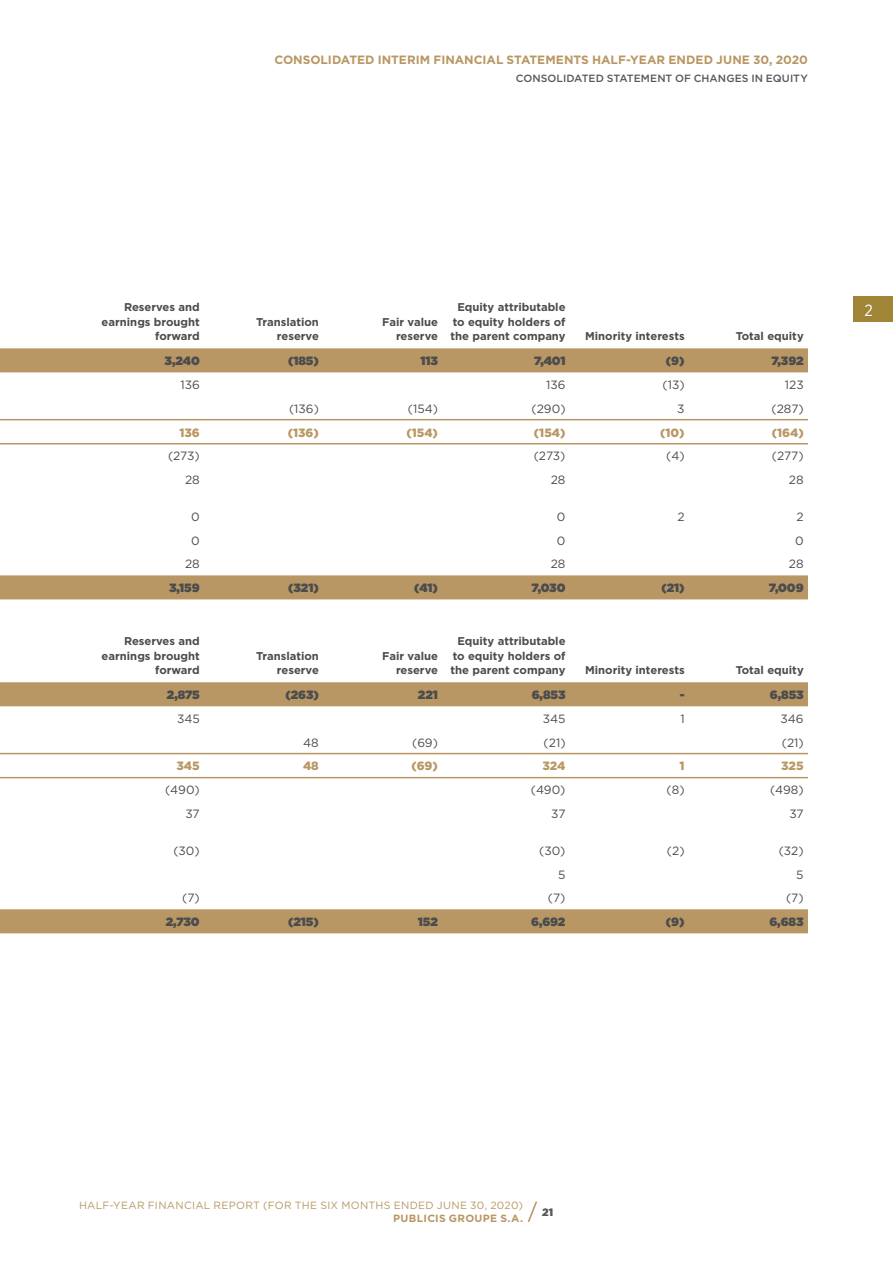
<style>
.page{position:relative;width:893px;height:1263px;background:#fff}
.page>*{position:absolute;margin:0;border:0;box-sizing:border-box;transform-origin:0 0}
.t1{font:16.2px "Gotham Narrow";color:#fff}
.t2{font:12px "Gotham";color:#4b4c4d}
.t3{font:900 12px "Gotham";color:#4b4c4d}
.t4{font:700 12px "Gotham";color:#b99764}
.t5{font:900 12px "Gotham";color:#b99764}
.t6{font:700 11.25px/14.2px "Gotham";color:#4b4c4d;text-align:right}
.t7{font:10.5px "Gotham";letter-spacing:.025em;color:#b99764}
.t8{font:500 10.5px "Gotham";letter-spacing:.005em;color:#57585a}
.t9{font:700 10.5px "Gotham";letter-spacing:.025em;color:#b99764}
.t10{font:700 10.5px "Gotham";color:#57585a}
</style>
<div class="page">
<div style="left:854px;top:296px;width:39px;height:26px;background:#9f8535"></div>
<svg style="left:0;top:348px;width:808px;height:251px"></svg>
<hr style="left:0;top:419px;width:85px;height:1px;background:#b99764">
<hr style="left:85px;top:419px;width:723px;height:1px;background:#b99764">
<hr style="left:0;top:443px;width:85px;height:1px;background:#b99764">
<hr style="left:85px;top:443px;width:723px;height:1px;background:#b99764">
<svg style="left:0;top:682px;width:808px;height:251px"></svg>
<hr style="left:0;top:753px;width:85px;height:1px;background:#b99764">
<hr style="left:85px;top:753px;width:723px;height:1px;background:#b99764">
<hr style="left:0;top:777px;width:85px;height:1px;background:#b99764">
<hr style="left:85px;top:777px;width:723px;height:1px;background:#b99764">
<svg style="left:527px;top:1201px;width:10px;height:21px"></svg>
<p class="t4" style="left:274px;top:54px;width:535px">CONSOLIDATED INTERIM FINANCIAL STATEMENTS HALF-YEAR ENDED JUNE 30, 2020</p>
<p class="t8" style="left:516px;top:74px;width:294px">CONSOLIDATED STATEMENT OF CHANGES IN EQUITY</p>
<p class="t6" style="left:102px;top:301px;width:100px">Reserves and earnings brought forward</p>
<p class="t6" style="left:256px;top:315px;width:64px">Translation reserve</p>
<p class="t6" style="left:382px;top:315px;width:57px">Fair value reserve</p>
<p class="t6" style="left:451px;top:301px;width:116px;text-align:justify;text-indent:7px">Equity attributable to equity holders of the parent company</p>
<p class="t6" style="left:585px;top:330px;width:101px">Minority interests</p>
<p class="t6" style="left:736px;top:330px;width:69px">Total equity</p>
<p class="t3" style="left:165px;top:356px;width:37px">3,240</p>
<p class="t3" style="left:288px;top:356px;width:32px">(185)</p>
<p class="t3" style="left:420px;top:356px;width:19px">113</p>
<p class="t3" style="left:534px;top:356px;width:33px">7,401</p>
<p class="t3" style="left:666px;top:356px;width:20px">(9)</p>
<p class="t3" style="left:771px;top:356px;width:34px">7,392</p>
<p class="t2" style="left:180px;top:379px;width:21px">136</p>
<p class="t2" style="left:546px;top:379px;width:21px">136</p>
<p class="t2" style="left:662px;top:379px;width:24px">(13)</p>
<p class="t2" style="left:785px;top:379px;width:20px">123</p>
<p class="t2" style="left:289px;top:403px;width:31px">(136)</p>
<p class="t2" style="left:408px;top:403px;width:32px">(154)</p>
<p class="t2" style="left:531px;top:403px;width:35px">(290)</p>
<p class="t2" style="left:677px;top:403px;width:9px">3</p>
<p class="t2" style="left:771px;top:403px;width:34px">(287)</p>
<p class="t5" style="left:179px;top:427px;width:22px">136</p>
<p class="t5" style="left:288px;top:427px;width:33px">(136)</p>
<p class="t5" style="left:406px;top:427px;width:33px">(154)</p>
<p class="t5" style="left:534px;top:427px;width:33px">(154)</p>
<p class="t5" style="left:660px;top:427px;width:26px">(10)</p>
<p class="t5" style="left:772px;top:427px;width:33px">(164)</p>
<p class="t2" style="left:168px;top:451px;width:33px">(273)</p>
<p class="t2" style="left:534px;top:451px;width:33px">(273)</p>
<p class="t2" style="left:666px;top:451px;width:20px">(4)</p>
<p class="t2" style="left:772px;top:451px;width:33px">(277)</p>
<p class="t2" style="left:185px;top:474px;width:16px">28</p>
<p class="t2" style="left:551px;top:474px;width:16px">28</p>
<p class="t2" style="left:789px;top:474px;width:16px">28</p>
<p class="t2" style="left:191px;top:511px;width:10px">0</p>
<p class="t2" style="left:557px;top:511px;width:10px">0</p>
<p class="t2" style="left:677px;top:511px;width:9px">2</p>
<p class="t2" style="left:796px;top:511px;width:9px">2</p>
<p class="t2" style="left:191px;top:535px;width:10px">0</p>
<p class="t2" style="left:557px;top:535px;width:10px">0</p>
<p class="t2" style="left:795px;top:535px;width:10px">0</p>
<p class="t2" style="left:185px;top:559px;width:16px">28</p>
<p class="t2" style="left:551px;top:559px;width:16px">28</p>
<p class="t2" style="left:789px;top:559px;width:16px">28</p>
<p class="t3" style="left:169px;top:583px;width:32px">3,159</p>
<p class="t3" style="left:288px;top:583px;width:32px">(321)</p>
<p class="t3" style="left:414px;top:583px;width:25px">(41)</p>
<p class="t3" style="left:532px;top:583px;width:35px">7,030</p>
<p class="t3" style="left:661px;top:583px;width:25px">(21)</p>
<p class="t3" style="left:769px;top:583px;width:36px">7,009</p>
<p class="t6" style="left:102px;top:635px;width:100px">Reserves and earnings brought forward</p>
<p class="t6" style="left:256px;top:649px;width:64px">Translation reserve</p>
<p class="t6" style="left:382px;top:649px;width:57px">Fair value reserve</p>
<p class="t6" style="left:451px;top:635px;width:116px;text-align:justify;text-indent:7px">Equity attributable to equity holders of the parent company</p>
<p class="t6" style="left:585px;top:664px;width:101px">Minority interests</p>
<p class="t6" style="left:736px;top:664px;width:69px">Total equity</p>
<p class="t3" style="left:167px;top:690px;width:34px">2,875</p>
<p class="t3" style="left:285px;top:690px;width:35px">(263)</p>
<p class="t3" style="left:418px;top:690px;width:22px">221</p>
<p class="t3" style="left:532px;top:690px;width:35px">6,853</p>
<p class="t3" style="left:680px;top:690px;width:6px">-</p>
<p class="t3" style="left:770px;top:690px;width:35px">6,853</p>
<p class="t2" style="left:177px;top:713px;width:24px">345</p>
<p class="t2" style="left:543px;top:713px;width:24px">345</p>
<p class="t2" style="left:680px;top:713px;width:6px">1</p>
<p class="t2" style="left:780px;top:713px;width:25px">346</p>
<p class="t2" style="left:303px;top:737px;width:17px">48</p>
<p class="t2" style="left:412px;top:737px;width:27px">(69)</p>
<p class="t2" style="left:544px;top:737px;width:23px">(21)</p>
<p class="t2" style="left:782px;top:737px;width:23px">(21)</p>
<p class="t5" style="left:176px;top:761px;width:25px">345</p>
<p class="t5" style="left:303px;top:761px;width:17px">48</p>
<p class="t5" style="left:411px;top:761px;width:28px">(69)</p>
<p class="t5" style="left:542px;top:761px;width:25px">324</p>
<p class="t5" style="left:679px;top:761px;width:7px">1</p>
<p class="t5" style="left:781px;top:761px;width:24px">325</p>
<p class="t2" style="left:165px;top:785px;width:36px">(490)</p>
<p class="t2" style="left:531px;top:785px;width:36px">(490)</p>
<p class="t2" style="left:667px;top:785px;width:19px">(8)</p>
<p class="t2" style="left:770px;top:785px;width:35px">(498)</p>
<p class="t2" style="left:186px;top:808px;width:16px">37</p>
<p class="t2" style="left:551px;top:808px;width:16px">37</p>
<p class="t2" style="left:789px;top:808px;width:16px">37</p>
<p class="t2" style="left:173px;top:845px;width:28px">(30)</p>
<p class="t2" style="left:539px;top:845px;width:28px">(30)</p>
<p class="t2" style="left:667px;top:845px;width:19px">(2)</p>
<p class="t2" style="left:779px;top:845px;width:26px">(32)</p>
<p class="t2" style="left:558px;top:869px;width:9px">5</p>
<p class="t2" style="left:796px;top:869px;width:9px">5</p>
<p class="t2" style="left:182px;top:893px;width:19px">(7)</p>
<p class="t2" style="left:548px;top:893px;width:19px">(7)</p>
<p class="t2" style="left:786px;top:893px;width:19px">(7)</p>
<p class="t3" style="left:166px;top:917px;width:35px">2,730</p>
<p class="t3" style="left:288px;top:917px;width:32px">(215)</p>
<p class="t3" style="left:418px;top:917px;width:22px">152</p>
<p class="t3" style="left:531px;top:917px;width:36px">6,692</p>
<p class="t3" style="left:666px;top:917px;width:20px">(9)</p>
<p class="t3" style="left:769px;top:917px;width:36px">6,683</p>
<h1 class="t1" style="left:864px;top:303px;width:10px">2</h1>
<p class="t7" style="left:79px;top:1200px;width:445px">HALF-YEAR FINANCIAL REPORT (FOR THE SIX MONTHS ENDED JUNE 30, 2020)</p>
<p class="t9" style="left:393px;top:1214px;width:131px">PUBLICIS GROUPE S.A.</p>
<p class="t10" style="left:542px;top:1208px;width:12px">21</p>
</div>
